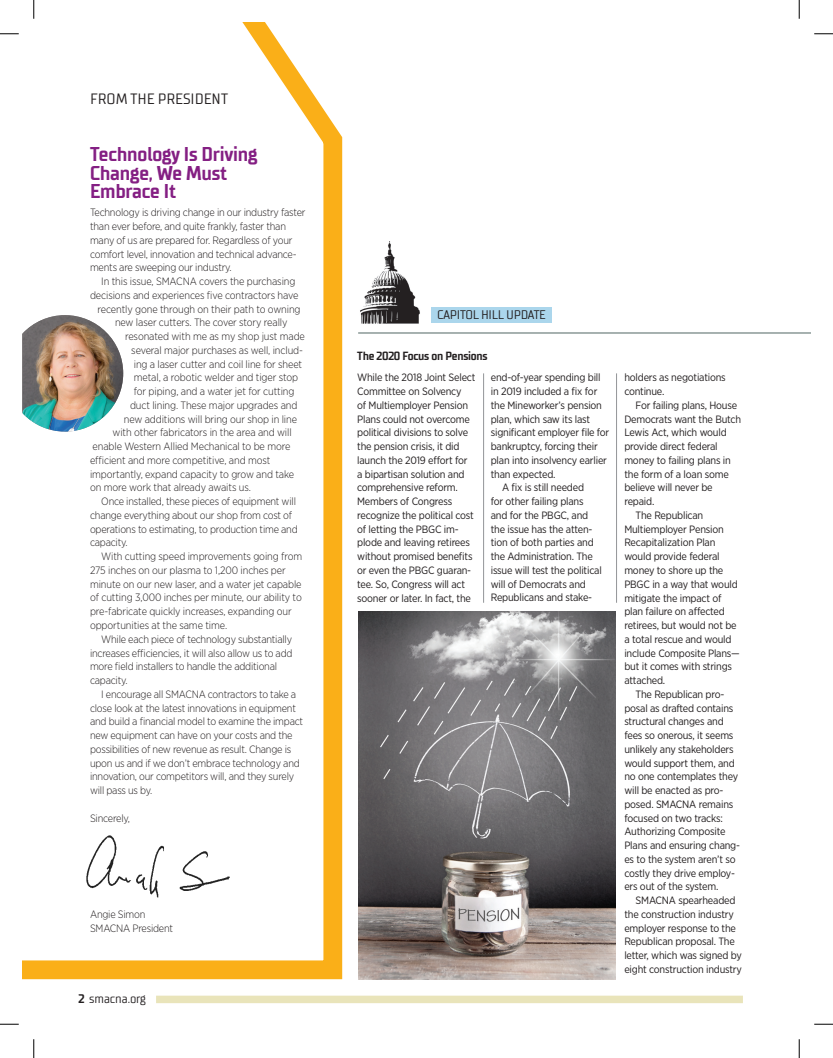
<style>
.page{position:relative;width:833px;height:1058px;background:#fff}
.page>*{position:absolute;margin:0;border:0;box-sizing:border-box;transform-origin:0 0}
.t1{font:700 20px/18.8px "TT Supermolot Condensed";letter-spacing:-.01em;color:#841f83}
.t2{font:15px "TT Supermolot Condensed";color:#231f20}
.t3{font:12.5px "TT Supermolot Condensed";letter-spacing:-.02em;color:#231f20}
.t4{font:700 11.88px "TT Supermolot Condensed";letter-spacing:-.02em;color:#231f20}
.t5{font:10.62px/13.8px "Gotham Narrow";letter-spacing:-.02em;color:#231f20}
.t6{font:300 10.62px/13.8px "Gotham Narrow";letter-spacing:-.02em;color:#231f20}
.s1{font-weight:700}
</style>
<div class="page">
<div style="left:156px;top:995px;width:587px;height:8px;background:#e9e4ba"></div>
<hr style="left:483px;top:373px;width:1px;height:229px;background:#939598">
<hr style="left:616px;top:373px;width:1px;height:229px;background:#939598">
<img style="left:360px;top:241px;width:60px;height:83px">
<svg style="left:22px;top:22px;width:321px;height:958px"></svg>
<hr style="left:358px;top:332px;width:452px;height:1px;background:#99a6a4">
<div style="left:431px;top:307px;width:120px;height:16px;background:#abd6ec"></div>
<img style="left:358px;top:612px;width:258px;height:367px">
<img style="left:82px;top:830px;width:149px;height:69px">
<svg style="left:0;top:33px;width:19px;height:2px"></svg>
<svg style="left:814px;top:33px;width:18px;height:2px"></svg>
<svg style="left:0;top:1023px;width:19px;height:2px"></svg>
<svg style="left:814px;top:1023px;width:18px;height:2px"></svg>
<svg style="left:33px;top:0;width:2px;height:19px"></svg>
<svg style="left:33px;top:1039px;width:2px;height:19px"></svg>
<svg style="left:798px;top:0;width:2px;height:19px"></svg>
<svg style="left:798px;top:1039px;width:2px;height:19px"></svg>
<h2 class="t2" style="left:90px;top:90px;width:139px">FROM THE PRESIDENT</h2>
<h1 class="t1" style="left:90px;top:145px;width:169px">Technology Is Driving<br>Change, We Must<br>Embrace It</h1>
<p class="t6" style="left:90px;top:206px;width:217px">Technology is driving change in our industry faster than ever before, and quite frankly, faster than many of us are prepared for. Regardless of your comfort level, innovation and technical advance&shy;ments are sweeping our industry.</p>
<p class="t6" style="left:101px;top:274px;width:196px">In this issue, SMACNA covers the purchasing</p>
<p class="t6" style="left:90px;top:288px;width:210px">decisions and experiences five contractors have</p>
<p class="t6" style="left:98px;top:302px;width:204px">recently gone through on their path to owning</p>
<p class="t6" style="left:115px;top:316px;width:174px">new laser cutters. The cover story really</p>
<p class="t6" style="left:125px;top:329px;width:181px">resonated with me as my shop just made</p>
<p class="t6" style="left:131px;top:343px;width:173px">several major purchases as well, includ-</p>
<p class="t6" style="left:134px;top:357px;width:170px">ing a laser cutter and coil line for sheet</p>
<p class="t6" style="left:134px;top:371px;width:166px">metal, a robotic welder and tiger stop</p>
<p class="t6" style="left:134px;top:384px;width:162px">for piping, and a water jet for cutting</p>
<p class="t6" style="left:130px;top:398px;width:169px">duct lining. These major upgrades and</p>
<p class="t6" style="left:124px;top:412px;width:175px">new additions will bring our shop in line</p>
<p class="t6" style="left:112px;top:426px;width:181px">with other fabricators in the area and will</p>
<p class="t6" style="left:92px;top:439px;width:199px">enable Western Allied Mechanical to be more</p>
<p class="t6" style="left:90px;top:453px;width:182px">efficient and more competitive, and most</p>
<p class="t6" style="left:90px;top:467px;width:206px">importantly, expand capacity to grow and take</p>
<p class="t6" style="left:90px;top:481px;width:162px">on more work that already awaits us.</p>
<p class="t6" style="left:101px;top:494px;width:196px">Once installed, these pieces of equipment will</p>
<p class="t6" style="left:90px;top:508px;width:204px">change everything about our shop from cost of</p>
<p class="t6" style="left:90px;top:522px;width:209px">operations to estimating, to production time and</p>
<p class="t6" style="left:90px;top:536px;width:39px">capacity.</p>
<p class="t6" style="left:101px;top:549px;width:202px">With cutting speed improvements going from</p>
<p class="t6" style="left:90px;top:563px;width:197px">275 inches on our plasma to 1,200 inches per</p>
<p class="t6" style="left:90px;top:577px;width:213px">minute on our new laser, and a water jet capable</p>
<p class="t6" style="left:90px;top:591px;width:213px">of cutting 3,000 inches per minute, our ability to</p>
<p class="t6" style="left:90px;top:604px;width:203px">pre-fabricate quickly increases, expanding our</p>
<p class="t6" style="left:90px;top:618px;width:139px">opportunities at the same time.</p>
<p class="t6" style="left:101px;top:632px;width:192px">While each piece of technology substantially</p>
<p class="t6" style="left:90px;top:646px;width:204px">increases efficiencies, it will also allow us to add</p>
<p class="t6" style="left:90px;top:659px;width:189px">more field installers to handle the additional</p>
<p class="t6" style="left:90px;top:673px;width:39px">capacity.</p>
<p class="t6" style="left:101px;top:687px;width:196px">I encourage all SMACNA contractors to take a</p>
<p class="t6" style="left:90px;top:701px;width:207px">close look at the latest innovations in equipment</p>
<p class="t6" style="left:90px;top:714px;width:215px">and build a financial model to examine the impact</p>
<p class="t6" style="left:90px;top:728px;width:204px">new equipment can have on your costs and the</p>
<p class="t6" style="left:90px;top:742px;width:203px">possibilities of new revenue as result. Change is</p>
<p class="t6" style="left:90px;top:755px;width:211px">upon us and if we don’t embrace technology and</p>
<p class="t6" style="left:90px;top:769px;width:206px">innovation, our competitors will, and they surely</p>
<p class="t6" style="left:90px;top:783px;width:64px">will pass us by.</p>
<p class="t6" style="left:90px;top:810px;width:42px">Sincerely,</p>
<p class="t6" style="left:90px;top:907px;width:85px">Angie Simon<br>SMACNA President</p>
<p class="t3" style="left:78px;top:991px;width:69px"><span class="s1">2</span> smacna.org</p>
<p class="t3" style="left:437px;top:307px;width:110px">CAPITOL HILL UPDATE</p>
<p class="t4" style="left:357px;top:349px;width:132px">The 2020 Focus on Pensions</p>
<p class="t5" style="left:357px;top:370px;width:120px">While the 2018 Joint Select<br>Committee on Solvency<br>of Multiemployer Pension<br>Plans could not overcome political divisions to solve the pension crisis, it did launch the 2019 effort for a bipartisan solution and comprehensive reform.<br>Members of Congress recognize the political cost of letting the PBGC im&shy;plode and leaving retirees without promised benefits or even the PBGC guaran&shy;tee. So, Congress will act sooner or later. In fact, the</p>
<p class="t5" style="left:491px;top:370px;width:111px">end-of-year spending bill</p>
<p class="t5" style="left:491px;top:384px;width:108px">in 2019 included a fix for</p>
<p class="t5" style="left:491px;top:398px;width:113px">the Mineworker’s pension</p>
<p class="t5" style="left:491px;top:412px;width:101px">plan, which saw its last</p>
<p class="t5" style="left:491px;top:425px;width:120px">significant employer file for</p>
<p class="t5" style="left:491px;top:439px;width:108px">bankruptcy, forcing their</p>
<p class="t5" style="left:491px;top:453px;width:118px">plan into insolvency earlier</p>
<p class="t5" style="left:491px;top:467px;width:66px">than expected.</p>
<p class="t5" style="left:502px;top:480px;width:84px">A fix is still needed</p>
<p class="t5" style="left:491px;top:494px;width:94px">for other failing plans</p>
<p class="t5" style="left:491px;top:508px;width:99px">and for the PBGC, and</p>
<p class="t5" style="left:491px;top:522px;width:103px">the issue has the atten-</p>
<p class="t5" style="left:491px;top:535px;width:104px">tion of both parties and</p>
<p class="t5" style="left:491px;top:549px;width:103px">the Administration. The</p>
<p class="t5" style="left:491px;top:563px;width:112px">issue will test the political</p>
<p class="t5" style="left:491px;top:577px;width:97px">will of Democrats and</p>
<p class="t5" style="left:491px;top:590px;width:103px">Republicans and stake-</p>
<p class="t5" style="left:624px;top:370px;width:103px">holders as negotiations continue.</p>
<p class="t5" style="left:635px;top:398px;width:103px">For failing plans, House</p>
<p class="t5" style="left:624px;top:412px;width:118px">Democrats want the Butch</p>
<p class="t5" style="left:624px;top:425px;width:104px">Lewis Act, which would</p>
<p class="t5" style="left:624px;top:439px;width:95px">provide direct federal</p>
<p class="t5" style="left:624px;top:453px;width:108px">money to failing plans in</p>
<p class="t5" style="left:624px;top:467px;width:106px">the form of a loan some</p>
<p class="t5" style="left:624px;top:480px;width:90px">believe will never be</p>
<p class="t5" style="left:624px;top:494px;width:31px">repaid.</p>
<p class="t5" style="left:635px;top:508px;width:69px">The Republican</p>
<p class="t5" style="left:624px;top:522px;width:101px">Multiemployer Pension</p>
<p class="t5" style="left:624px;top:535px;width:93px">Recapitalization Plan</p>
<p class="t5" style="left:624px;top:549px;width:97px">would provide federal</p>
<p class="t5" style="left:624px;top:563px;width:100px">money to shore up the</p>
<p class="t5" style="left:624px;top:577px;width:115px">PBGC in a way that would</p>
<p class="t5" style="left:624px;top:590px;width:99px">mitigate the impact of</p>
<p class="t5" style="left:624px;top:604px;width:102px">plan failure on affected</p>
<p class="t5" style="left:624px;top:618px;width:114px">retirees, but would not be</p>
<p class="t5" style="left:624px;top:632px;width:109px">a total rescue and would</p>
<p class="t5" style="left:624px;top:645px;width:117px">include Composite Plans—</p>
<p class="t5" style="left:624px;top:659px;width:109px">but it comes with strings</p>
<p class="t5" style="left:624px;top:673px;width:42px">attached.</p>
<p class="t5" style="left:635px;top:687px;width:90px">The Republican pro-</p>
<p class="t5" style="left:624px;top:700px;width:110px">posal as drafted contains</p>
<p class="t5" style="left:624px;top:714px;width:101px">structural changes and</p>
<p class="t5" style="left:624px;top:728px;width:111px">fees so onerous, it seems</p>
<p class="t5" style="left:624px;top:742px;width:111px">unlikely any stakeholders</p>
<p class="t5" style="left:624px;top:755px;width:112px">would support them, and</p>
<p class="t5" style="left:624px;top:769px;width:115px">no one contemplates they</p>
<p class="t5" style="left:624px;top:783px;width:101px">will be enacted as pro-</p>
<p class="t5" style="left:624px;top:797px;width:110px">posed. SMACNA remains</p>
<p class="t5" style="left:624px;top:810px;width:100px">focused on two tracks:</p>
<p class="t5" style="left:624px;top:824px;width:103px">Authorizing Composite</p>
<p class="t5" style="left:624px;top:838px;width:117px">Plans and ensuring chang-</p>
<p class="t5" style="left:624px;top:852px;width:113px">es to the system aren’t so</p>
<p class="t5" style="left:624px;top:865px;width:112px">costly they drive employ-</p>
<p class="t5" style="left:624px;top:879px;width:95px">ers out of the system.</p>
<p class="t5" style="left:635px;top:893px;width:101px">SMACNA spearheaded</p>
<p class="t5" style="left:624px;top:907px;width:111px">the construction industry</p>
<p class="t5" style="left:624px;top:920px;width:113px">employer response to the</p>
<p class="t5" style="left:624px;top:934px;width:112px">Republican proposal. The</p>
<p class="t5" style="left:624px;top:948px;width:119px">letter, which was signed by</p>
<p class="t5" style="left:624px;top:962px;width:119px">eight construction industry</p>
</div>
